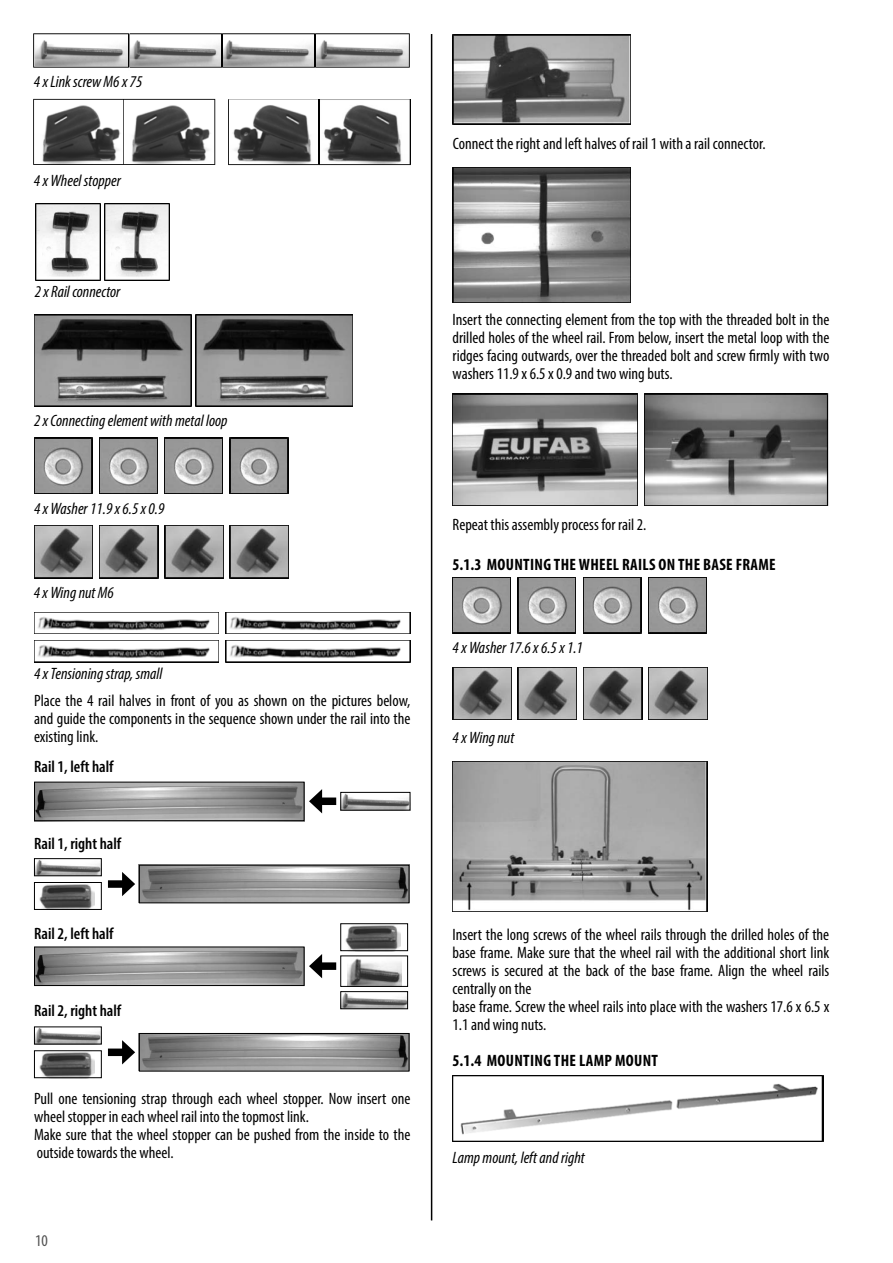
<style>
.page{position:relative;width:893px;height:1263px;background:#fff}
.page>*{position:absolute;margin:0;border:0;box-sizing:border-box;transform-origin:0 0}
.t1{font:condensed 16.5px/18px "Myriad Pro";color:#000;text-align:justify}
.t2{font:italic condensed 16.5px "Myriad Pro";color:#000}
.t3{font:700 condensed 16.5px "Myriad Pro";letter-spacing:.02em;color:#000}
.t4{font:600 condensed 16.5px "Myriad Pro";color:#000}
.t5{font:condensed 16.5px "Myriad Pro";color:#515151}
</style>
<div class="page">
<hr style="left:431px;top:34px;width:1px;height:1186px;background:#000">
<img style="left:34px;top:315px;width:157px;height:91px">
<img style="left:196px;top:315px;width:157px;height:91px">
<img style="left:34px;top:438px;width:58px;height:56px">
<img style="left:99px;top:438px;width:58px;height:56px">
<img style="left:165px;top:438px;width:58px;height:56px">
<img style="left:230px;top:438px;width:58px;height:56px">
<img style="left:34px;top:525px;width:59px;height:53px">
<img style="left:165px;top:525px;width:59px;height:53px">
<img style="left:99px;top:525px;width:59px;height:53px">
<img style="left:230px;top:525px;width:59px;height:53px">
<img style="left:34px;top:612px;width:185px;height:22px">
<img style="left:226px;top:612px;width:184px;height:22px">
<img style="left:34px;top:640px;width:185px;height:22px">
<img style="left:226px;top:640px;width:184px;height:22px">
<div style="left:108px;top:880px;width:19px;height:8px;background:#000"></div>
<svg style="left:122px;top:872px;width:13px;height:24px"></svg>
<img style="left:141px;top:867px;width:266px;height:34px">
<div style="left:139px;top:865px;width:270px;height:38px;border:1px solid #000"></div>
<div style="left:108px;top:1048px;width:19px;height:8px;background:#000"></div>
<svg style="left:122px;top:1040px;width:13px;height:24px"></svg>
<img style="left:141px;top:1035px;width:266px;height:34px">
<div style="left:139px;top:1033px;width:270px;height:38px;border:1px solid #000"></div>
<img style="left:36px;top:860px;width:64px;height:14px">
<div style="left:34px;top:858px;width:68px;height:18px;border:1px solid #000"></div>
<img style="left:39px;top:884px;width:55px;height:24px">
<div style="left:34px;top:882px;width:68px;height:28px;border:1px solid #000"></div>
<img style="left:36px;top:1028px;width:64px;height:14px">
<img style="left:39px;top:1052px;width:55px;height:24px">
<div style="left:34px;top:1050px;width:68px;height:28px;border:1px solid #000"></div>
<img style="left:453px;top:35px;width:178px;height:89px">
<img style="left:453px;top:167px;width:178px;height:136px">
<img style="left:453px;top:394px;width:185px;height:112px">
<img style="left:644px;top:394px;width:185px;height:112px">
<img style="left:453px;top:577px;width:58px;height:56px">
<img style="left:518px;top:577px;width:58px;height:56px">
<img style="left:583px;top:577px;width:58px;height:56px">
<img style="left:648px;top:577px;width:58px;height:56px">
<img style="left:453px;top:667px;width:58px;height:53px">
<img style="left:583px;top:667px;width:59px;height:53px">
<img style="left:518px;top:667px;width:59px;height:53px">
<img style="left:648px;top:667px;width:59px;height:53px">
<img style="left:453px;top:761px;width:254px;height:150px">
<img style="left:453px;top:1076px;width:370px;height:65px">
<img style="left:36px;top:203px;width:64px;height:77px">
<img style="left:105px;top:203px;width:64px;height:77px">
<img style="left:33px;top:98px;width:183px;height:67px">
<img style="left:123px;top:98px;width:3px;height:67px">
<img style="left:228px;top:99px;width:182px;height:67px">
<img style="left:319px;top:99px;width:1px;height:67px">
<img style="left:33px;top:33px;width:377px;height:35px">
<img style="left:315px;top:33px;width:1px;height:35px">
<img style="left:222px;top:33px;width:1px;height:35px">
<img style="left:129px;top:33px;width:1px;height:35px">
<img style="left:36px;top:784px;width:266px;height:35px">
<div style="left:34px;top:782px;width:270px;height:39px;border:1px solid #000"></div>
<img style="left:342px;top:794px;width:66px;height:14px">
<div style="left:340px;top:792px;width:70px;height:18px;border:1px solid #000"></div>
<div style="left:317px;top:797px;width:19px;height:8px;background:#000"></div>
<svg style="left:309px;top:789px;width:13px;height:24px"></svg>
<img style="left:36px;top:948px;width:266px;height:36px">
<div style="left:34px;top:946px;width:270px;height:40px;border:1px solid #000"></div>
<div style="left:317px;top:962px;width:19px;height:8px;background:#000"></div>
<svg style="left:309px;top:954px;width:13px;height:24px"></svg>
<img style="left:342px;top:993px;width:64px;height:14px">
<div style="left:340px;top:991px;width:68px;height:18px;border:1px solid #000"></div>
<img style="left:345px;top:925px;width:55px;height:24px">
<div style="left:340px;top:923px;width:68px;height:28px;border:1px solid #000"></div>
<img style="left:347px;top:958px;width:54px;height:27px">
<div style="left:340px;top:955px;width:68px;height:32px;border:1px solid #000"></div>
<p class="t2" style="left:34px;top:72px;width:110px">4 x Link screw M6 x 75</p>
<p class="t2" style="left:34px;top:170px;width:88px">4 x Wheel stopper</p>
<p class="t2" style="left:35px;top:282px;width:87px">2 x Rail connector</p>
<p class="t2" style="left:34px;top:411px;width:195px">2 x Connecting element with metal loop</p>
<p class="t2" style="left:34px;top:498px;width:132px">4 x Washer 11.9 x 6.5 x 0.9</p>
<p class="t2" style="left:34px;top:583px;width:82px">4 x Wing nut M6</p>
<p class="t2" style="left:34px;top:664px;width:130px">4 x Tensioning strap, small</p>
<p class="t1" style="left:34px;top:691px;width:378px">Place the 4 rail halves in front of you as shown on the pictures below, and guide the components in the sequence shown under the rail into the existing link.</p>
<p class="t4" style="left:34px;top:756px;width:81px">Rail 1, left half</p>
<p class="t4" style="left:34px;top:833px;width:89px">Rail 1, right half</p>
<p class="t4" style="left:34px;top:923px;width:81px">Rail 2, left half</p>
<p class="t4" style="left:34px;top:1000px;width:89px">Rail 2, right half</p>
<p class="t1" style="left:34px;top:1089px;width:378px;text-align:left">Pull one tensioning strap through each wheel stopper. Now insert one wheel stopper in each wheel rail into the topmost link.<br>Make sure that the wheel stopper can be pushed from the inside to the outside towards the wheel.</p>
<p class="t5" style="left:35px;top:1231px;width:14px">10</p>
<p class="t1" style="left:453px;top:134px;width:314px">Connect the right and left halves of rail 1 with a rail connector.</p>
<p class="t1" style="left:453px;top:310px;width:378px">Insert the connecting element from the top with the threaded bolt in the drilled holes of the wheel rail. From below, insert the metal loop with the ridges facing outwards, over the threaded bolt and screw firmly with two washers 11.9 x 6.5 x 0.9 and two wing buts.</p>
<p class="t1" style="left:453px;top:516px;width:195px">Repeat this assembly process for rail 2.</p>
<p class="t3" style="left:453px;top:554px;width:325px">5.1.3 MOUNTING THE WHEEL RAILS ON THE BASE FRAME</p>
<p class="t2" style="left:453px;top:638px;width:132px">4 x Washer 17.6 x 6.5 x 1.1</p>
<p class="t2" style="left:453px;top:727px;width:63px">4 x Wing nut</p>
<p class="t1" style="left:453px;top:925px;width:378px;text-align:left">Insert the long screws of the wheel rails through the drilled holes of the base frame. Make sure that the wheel rail with the additional short link screws is secured at the back of the base frame. Align the wheel rails centrally on the<br>base frame. Screw the wheel rails into place with the washers 17.6 x 6.5 x 1.1 and wing nuts.</p>
<p class="t3" style="left:453px;top:1050px;width:207px">5.1.4 MOUNTING THE LAMP MOUNT</p>
<p class="t2" style="left:453px;top:1148px;width:134px">Lamp mount, left and right</p>
</div>
